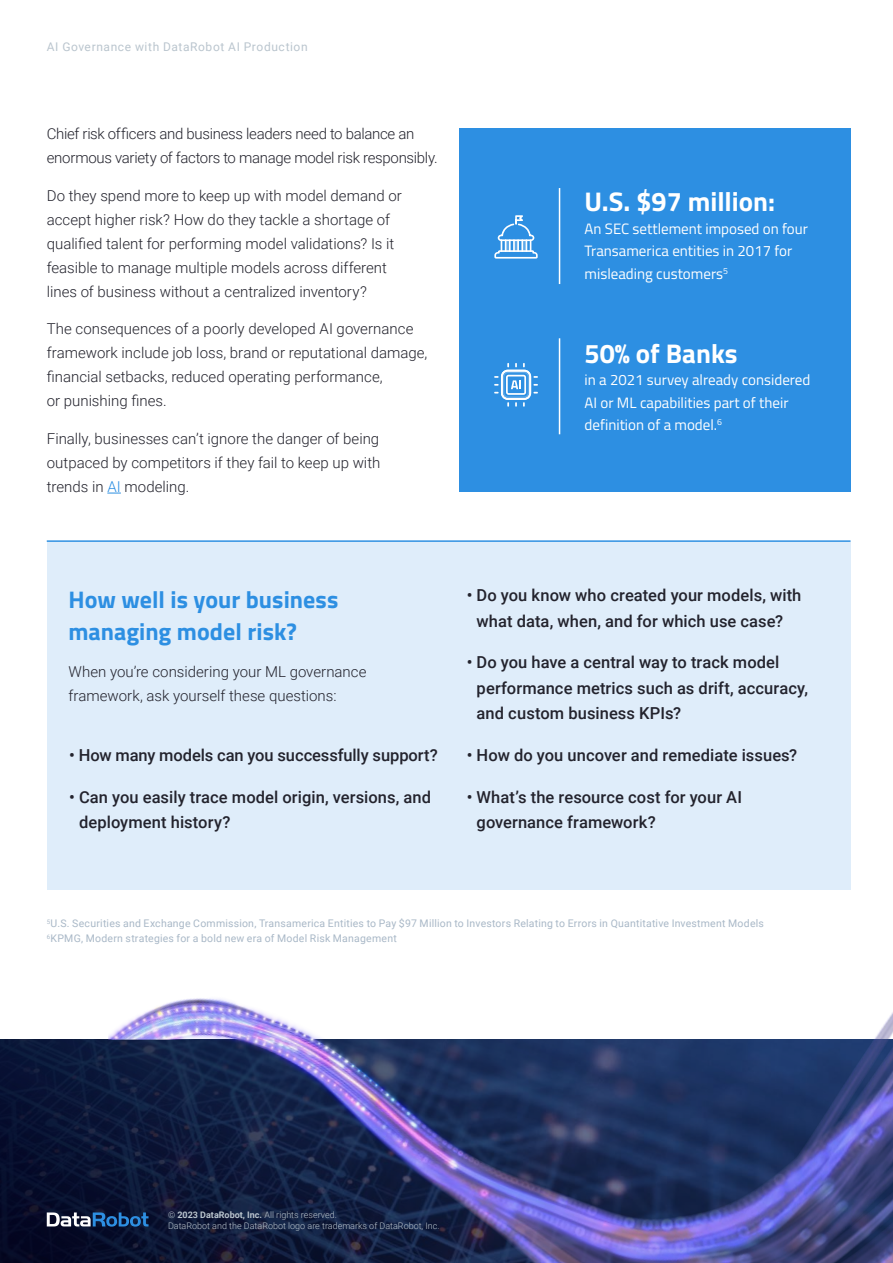
<style>
.page{position:relative;width:893px;height:1263px;background:#fff}
.page>*{position:absolute;margin:0;border:0;box-sizing:border-box;transform-origin:0 0}
.t1{font:700 27px "Titillium Web";color:#fff}
.Section_Heading{font:700 24px/31.5px "Titillium Web";color:#2d8fe2}
.Copy{font:500 16.5px/25.5px "Roboto";letter-spacing:.005em;color:#23232d}
.Copy-2{font:300 15px/24px "Roboto";color:#23232d}
.t2{font:15px/22.5px "Titillium Web";color:#fff}
.Copy-3{font:300 15px/24px "Roboto";letter-spacing:-.02em;color:#23232d}
.t3{font:12px "Roboto";letter-spacing:.05em;color:#bac5ce}
.t4{font:10.5px "Roboto";letter-spacing:.02em;color:#a9b8c7}
.t5{font:300 9px/10.5px "Roboto";color:#bac5ce}
.s1{color:#2d8fe2}
.s2{font-weight:700}
</style>
<div class="page">
<img style="left:0;top:1040px;width:108px;height:223px">
<svg style="left:107px;top:493px;width:14px;height:1px"></svg>
<div style="left:459px;top:128px;width:391px;height:364px;background:#2d8fe2"></div>
<div style="left:47px;top:542px;width:803px;height:347px;background:#dfedfa"></div>
<hr style="left:47px;top:540px;width:804px;height:2px;background:#2d8fe2">
<hr style="left:559px;top:188px;width:1px;height:96px;background:#fff">
<hr style="left:559px;top:338px;width:1px;height:96px;background:#fff">
<svg style="left:494px;top:363px;width:44px;height:44px;background:#63ace9"></svg>
<svg style="left:494px;top:215px;width:44px;height:44px;background:#60aae8"></svg>
<img style="left:108px;top:998px;width:785px;height:265px">
<svg style="left:47px;top:1212px;width:101px;height:14px"></svg>
<p class="t3" style="left:47px;top:38px;width:262px">AI Governance with DataRobot AI Production</p>
<p class="Copy-3" style="left:47px;top:122px;width:392px">Chief risk officers and business leaders need to balance an enormous variety of factors to manage model risk responsibly.</p>
<p class="Copy-2" style="left:47px;top:183px;width:357px">Do they spend more to keep up with model demand or accept higher risk? How do they tackle a shortage of qualified talent for performing model validations? Is it feasible to manage multiple models across different lines of business without a centralized inventory?</p>
<p class="Copy-2" style="left:47px;top:317px;width:382px">The consequences of a poorly developed AI governance framework include job loss, brand or reputational damage, financial setbacks, reduced operating performance,<br>or punishing fines.</p>
<p class="Copy-2" style="left:47px;top:426px;width:335px;text-align:justify">Finally, businesses can’t ignore the danger of being outpaced by competitors if they fail to keep up with trends in <span class="s1">AI</span> modeling.</p>
<p class="t1" style="left:585px;top:181px;width:192px">U.S. $97 million:</p>
<p class="t2" style="left:585px;top:217px;width:225px">An SEC settlement imposed on four<br>Transamerica entities in 2017 for misleading customers<sup>5</sup></p>
<p class="t1" style="left:585px;top:333px;width:155px">50% of Banks</p>
<p class="t2" style="left:585px;top:368px;width:227px">in a 2021 survey already considered<br>AI or ML capabilities part of their definition of a model.<sup>6</sup></p>
<p class="Section_Heading" style="left:68px;top:583px;width:271px">How well is your business managing model risk?</p>
<p class="Copy-2" style="left:68px;top:659px;width:300px">When you’re considering your ML governance framework, ask yourself these questions:</p>
<p class="Copy" style="left:69px;top:742px;width:370px">• How many models can you successfully support?</p>
<p class="Copy" style="left:79px;top:783px;width:354px;text-indent:-10px">• Can you easily trace model origin, versions, and deployment history?</p>
<p class="Copy" style="left:467px;top:582px;width:336px;text-align:center">• Do you know who created your models, with what data, when, and for which use case?</p>
<p class="Copy" style="left:477px;top:649px;width:333px;text-indent:-10px">• Do you have a central way to track model performance metrics such as drift, accuracy, and custom business KPIs?</p>
<p class="Copy" style="left:467px;top:742px;width:332px">• How do you uncover and remediate issues?</p>
<p class="Copy" style="left:477px;top:784px;width:267px;text-indent:-10px">• What’s the resource cost for your AI governance framework?</p>
<p class="t4" style="left:47px;top:916px;width:719px"><sup>5</sup>U.S. Securities and Exchange Commission, Transamerica Entities to Pay $97 Million to Investors Relating to Errors in Quantitative Investment Models</p>
<p class="t4" style="left:47px;top:931px;width:352px"><sup>6</sup>KPMG, Modern strategies for a bold new era of Model Risk Management</p>
<p class="t5" style="left:168px;top:1209px;width:273px">© <span class="s2">2023 DataRobot, Inc.</span> All rights reserved.<br>DataRobot and the DataRobot logo are trademarks of DataRobot, Inc.</p>
</div>
